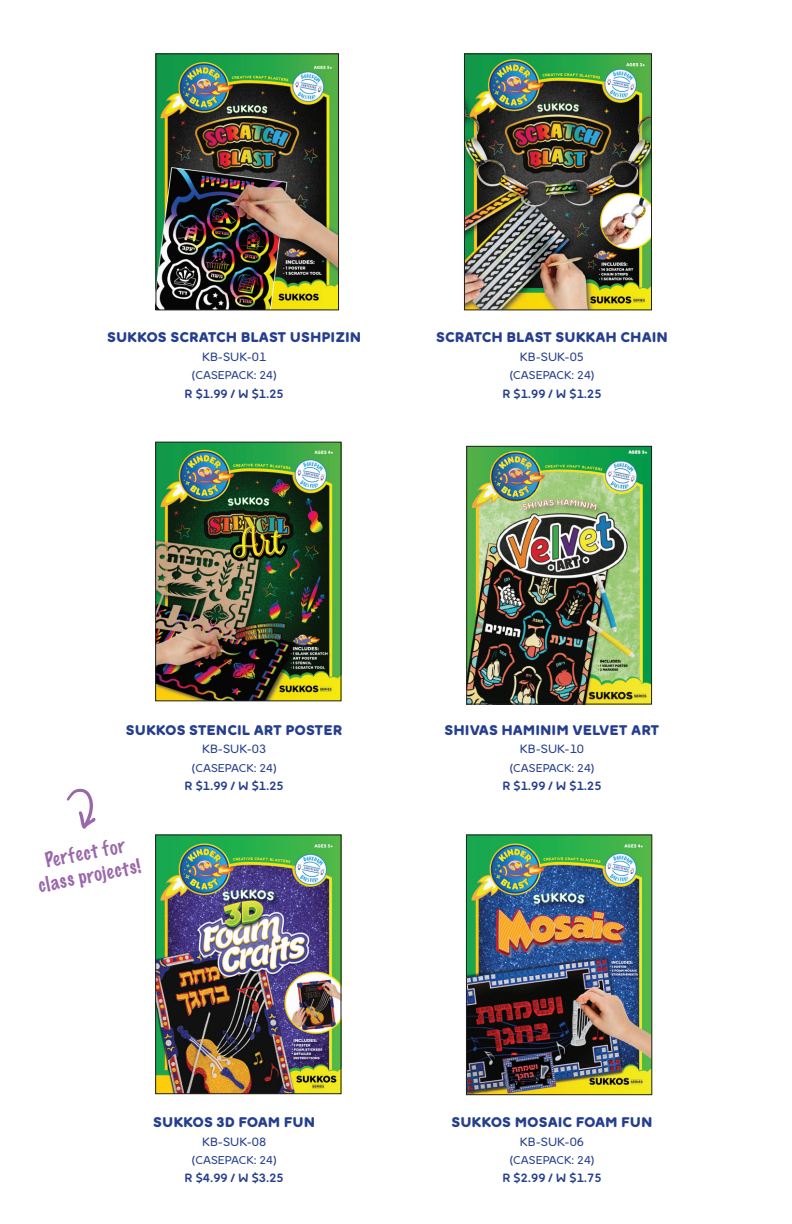
<style>
.page{position:relative;width:792px;height:1224px;background:#fff}
.page>*{position:absolute;margin:0;border:0;box-sizing:border-box;transform-origin:0 0}
.t1{font:100 18.4px/23px "Marker Felt";color:#9a67ab;text-align:center}
.t2{font:900 14px "Ultima Pro";color:#253f8e}
.t3{font:700 12px "Ultima Pro";color:#253f8e}
.t4{font:12px "Ultima Pro";color:#253f8e}
.t5{font:11.4px "Ultima Pro";color:#253f8e}
</style>
<div class="page">
<svg style="left:67px;top:789px;width:28px;height:40px"></svg>
<img style="left:157px;top:837px;width:182px;height:255px">
<div style="left:155px;top:835px;width:186px;height:259px;border:1px solid #231f20"></div>
<img style="left:468px;top:837px;width:182px;height:256px">
<div style="left:466px;top:835px;width:186px;height:260px;border:1px solid #231f20"></div>
<img style="left:157px;top:444px;width:182px;height:255px">
<div style="left:155px;top:442px;width:186px;height:259px;border:1px solid #231f20"></div>
<img style="left:158px;top:56px;width:179px;height:252px">
<div style="left:156px;top:54px;width:183px;height:256px;border:1px solid #231f20"></div>
<img style="left:466px;top:56px;width:184px;height:252px">
<div style="left:464px;top:54px;width:188px;height:256px;border:1px solid #231f20"></div>
<img style="left:468px;top:448px;width:182px;height:254px">
<div style="left:466px;top:446px;width:186px;height:258px;border:1px solid #231f20"></div>
<p class="t2" style="left:107px;top:328px;width:256px">SUKKOS SCRATCH BLAST USHPIZIN</p>
<p class="t4" style="left:202px;top:350px;width:66px">KB-SUK-01</p>
<p class="t5" style="left:192px;top:368px;width:87px">(CASEPACK: 24)</p>
<p class="t3" style="left:185px;top:386px;width:101px">R $1.99 / W $1.25</p>
<p class="t2" style="left:436px;top:328px;width:233px">SCRATCH BLAST SUKKAH CHAIN</p>
<p class="t4" style="left:520px;top:350px;width:66px">KB-SUK-05</p>
<p class="t5" style="left:509px;top:368px;width:87px">(CASEPACK: 24)</p>
<p class="t3" style="left:502px;top:386px;width:101px">R $1.99 / W $1.25</p>
<p class="t2" style="left:126px;top:720px;width:218px">SUKKOS STENCIL ART POSTER</p>
<p class="t4" style="left:202px;top:742px;width:66px">KB-SUK-03</p>
<p class="t5" style="left:192px;top:761px;width:87px">(CASEPACK: 24)</p>
<p class="t3" style="left:185px;top:779px;width:101px">R $1.99 / W $1.25</p>
<h1 class="t1" style="left:32px;top:851px;width:105px;rotate:-11deg">Perfect for class projects!</h1>
<p class="t2" style="left:153px;top:1113px;width:164px">SUKKOS 3D FOAM FUN</p>
<p class="t4" style="left:202px;top:1134px;width:66px">KB-SUK-08</p>
<p class="t5" style="left:192px;top:1153px;width:87px">(CASEPACK: 24)</p>
<p class="t3" style="left:185px;top:1171px;width:101px">R $4.99 / W $3.25</p>
<p class="t2" style="left:445px;top:720px;width:216px">SHIVAS HAMINIM VELVET ART</p>
<p class="t4" style="left:520px;top:742px;width:66px">KB-SUK-10</p>
<p class="t5" style="left:509px;top:761px;width:87px">(CASEPACK: 24)</p>
<p class="t3" style="left:502px;top:779px;width:101px">R $1.99 / W $1.25</p>
<p class="t2" style="left:451px;top:1113px;width:203px">SUKKOS MOSAIC FOAM FUN</p>
<p class="t4" style="left:520px;top:1134px;width:66px">KB-SUK-06</p>
<p class="t5" style="left:509px;top:1153px;width:87px">(CASEPACK: 24)</p>
<p class="t3" style="left:502px;top:1171px;width:101px">R $2.99 / W $1.75</p>
</div>
